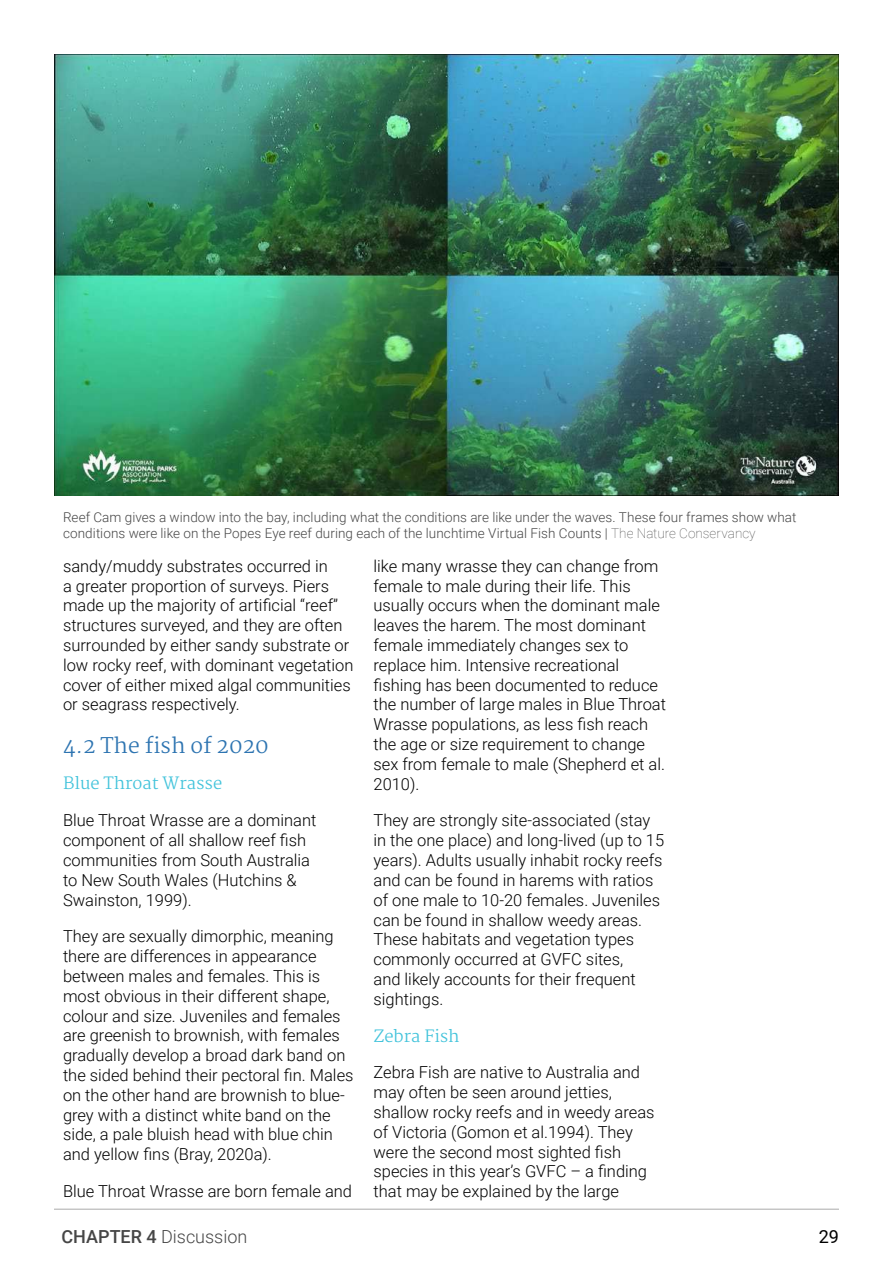
<style>
.page{position:relative;width:893px;height:1263px;background:#fff}
.page>*{position:absolute;margin:0;border:0;box-sizing:border-box;transform-origin:0 0}
.t1{font:300 21px "Martel";color:#2d74b1}
.t2{font:300 18px "Roboto";color:#464646}
.t3{font:18px "Roboto";color:#000}
.t4{font:300 16.5px/19.8px "Roboto";color:#000}
.t5{font:300 16.5px "Martel";color:#42c3db}
.t6{font:300 13.5px/16.2px "Roboto";letter-spacing:.005em;color:#464646}
.s1{font-weight:100}
.s2{font-weight:500}
</style>
<div class="page">
<hr style="left:54px;top:1209px;width:785px;height:1px;background:#aaa">
<img style="left:54px;top:54px;width:785px;height:442px">
<p class="t6" style="left:63px;top:510px;width:735px">Reef Cam gives a window into the bay, including what the conditions are like under the waves. These four frames show what conditions were like on the Popes Eye reef during each of the lunchtime Virtual Fish Counts | <span class="s1">The Nature Conservancy</span></p>
<p class="t4" style="left:63px;top:557px;width:292px">sandy/muddy substrates occurred in<br>a greater proportion of surveys. Piers made up the majority of artificial “reef” structures surveyed, and they are often surrounded by either sandy substrate or low rocky reef, with dominant vegetation cover of either mixed algal communities or seagrass respectively.</p>
<p class="t1" style="left:63px;top:735px;width:207px">4.2 The fish of 2020</p>
<p class="t5" style="left:63px;top:775px;width:161px">Blue Throat Wrasse</p>
<p class="t4" style="left:63px;top:812px;width:255px">Blue Throat Wrasse are a dominant component of all shallow reef fish communities from South Australia to New South Wales (Hutchins &amp;<br>Swainston, 1999).</p>
<p class="t4" style="left:63px;top:928px;width:292px">They are sexually dimorphic, meaning there are differences in appearance between males and females. This is most obvious in their different shape, colour and size. Juveniles and females are greenish to brownish, with females gradually develop a broad dark band on the sided behind their pectoral fin. Males on the other hand are brownish to blue&shy;grey with a distinct white band on the side, a pale bluish head with blue chin and yellow fins (Bray, 2020a).</p>
<p class="t4" style="left:63px;top:1182px;width:291px">Blue Throat Wrasse are born female and</p>
<p class="t4" style="left:373px;top:557px;width:294px">like many wrasse they can change from female to male during their life. This usually occurs when the dominant male leaves the harem. The most dominant female immediately changes sex to replace him. Intensive recreational fishing has been documented to reduce the number of large males in Blue Throat Wrasse populations, as less fish reach the age or size requirement to change sex from female to male (Shepherd et al.<br>2010).</p>
<p class="t4" style="left:373px;top:812px;width:292px">They are strongly site-associated (stay in the one place) and long-lived (up to 15 years). Adults usually inhabit rocky reefs and can be found in harems with ratios of one male to 10-20 females. Juveniles can be found in shallow weedy areas.<br>These habitats and vegetation types commonly occurred at GVFC sites,<br>and likely accounts for their frequent sightings.</p>
<p class="t5" style="left:373px;top:1027px;width:88px">Zebra Fish</p>
<p class="t4" style="left:373px;top:1064px;width:282px">Zebra Fish are native to Australia and may often be seen around jetties, shallow rocky reefs and in weedy areas of Victoria (Gomon et al.1994). They were the second most sighted fish species in this year’s GVFC – a finding that may be explained by the large</p>
<p class="t2" style="left:62px;top:1226px;width:187px"><span class="s2">CHAPTER 4</span> Discussion</p>
<p class="t3" style="left:819px;top:1229px;width:22px">29</p>
</div>
